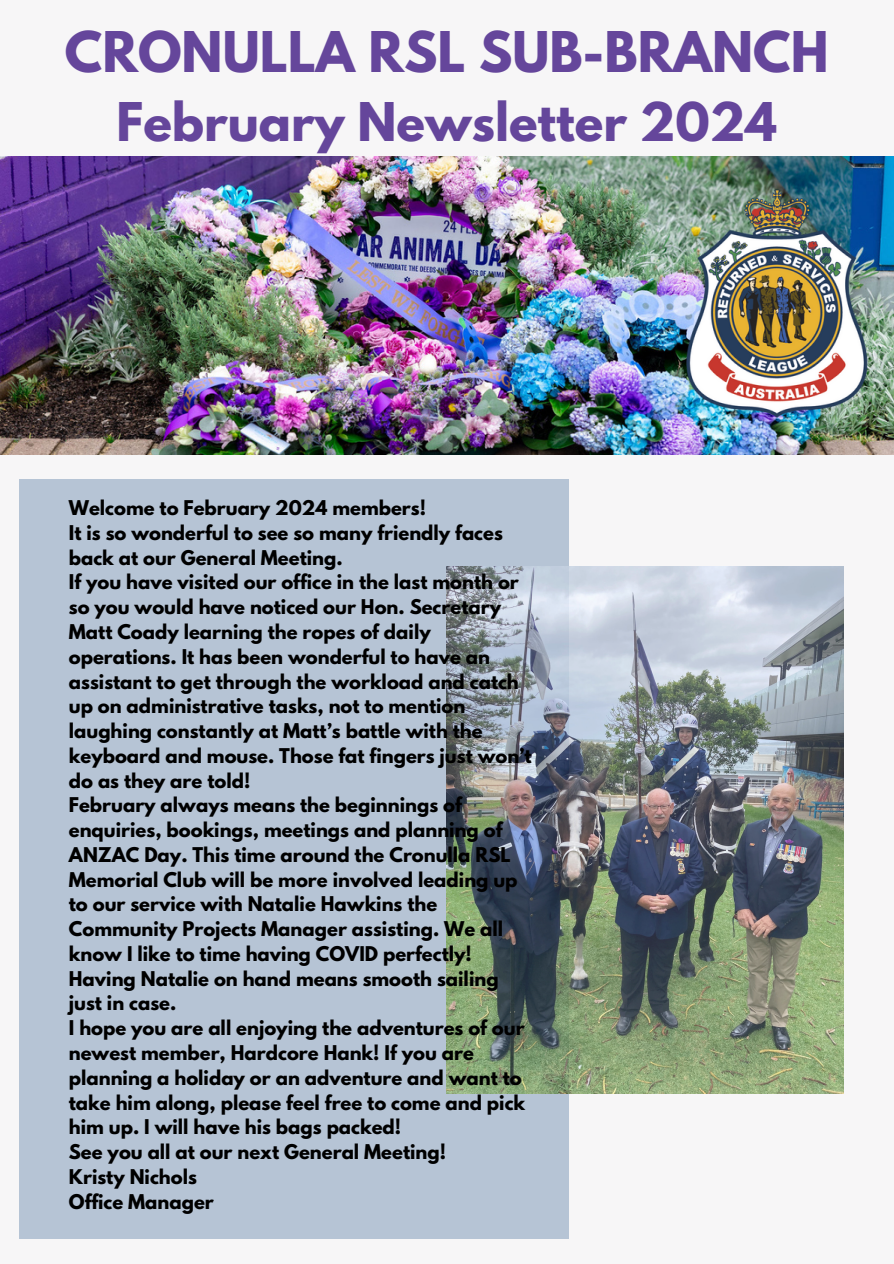
<style>
.page{position:relative;width:894px;height:1264px;background:#fff}
.page>*{position:absolute;margin:0;border:0;box-sizing:border-box;transform-origin:0 0}
.t1{font:700 49.65px "League Spartan";color:#65469b}
.t2{font:700 47.25px "League Spartan";color:#65469b}
.t3{font:700 18px/24.8px "League Spartan";color:#000}
</style>
<div class="page">
<div style="left:0;top:0;width:893px;height:1263px;background:#f7f6f7"></div>
<img style="left:0;top:157px;width:893px;height:297px">
<img style="left:672px;top:177px;width:208px;height:257px">
<div style="left:19px;top:478px;width:550px;height:760px;background:#b6c4d5"></div>
<img style="left:446px;top:566px;width:396px;height:527px">
<p class="t1" style="left:65px;top:27px;width:765px">CRONULLA RSL SUB-BRANCH</p>
<p class="t2" style="left:117px;top:99px;width:661px">February Newsletter 2024</p>
<p class="t3" style="left:69px;top:498px;width:358px">Welcome to February 2024 members!</p>
<p class="t3" style="left:69px;top:522px;width:435px">It is so wonderful to see so many friendly faces back at our General Meeting.</p>
<p class="t3" style="left:69px;top:572px;width:464px">If you have visited our office in the last month or so you would have noticed our Hon. Secretary Matt Coady learning the ropes of daily operations. It has been wonderful to have an assistant to get through the workload and catch up on administrative tasks, not to mention laughing constantly at Matt’s battle with the keyboard and mouse. Those fat fingers just won’t do as they are told!</p>
<p class="t3" style="left:69px;top:795px;width:450px">February always means the beginnings of enquiries, bookings, meetings and planning of ANZAC Day. This time around the Cronulla RSL Memorial Club will be more involved leading up to our service with Natalie Hawkins the Community Projects Manager assisting. We all know I like to time having COVID perfectly!<br>Having Natalie on hand means smooth sailing just in case.</p>
<p class="t3" style="left:69px;top:1017px;width:457px">I hope you are all enjoying the adventures of our newest member, Hardcore Hank! If you are planning a holiday or an adventure and want to take him along, please feel free to come and pick him up. I will have his bags packed!</p>
<p class="t3" style="left:69px;top:1141px;width:378px">See you all at our next General Meeting!</p>
<p class="t3" style="left:69px;top:1166px;width:129px">Kristy Nichols</p>
<p class="t3" style="left:69px;top:1191px;width:146px">Office Manager</p>
</div>
